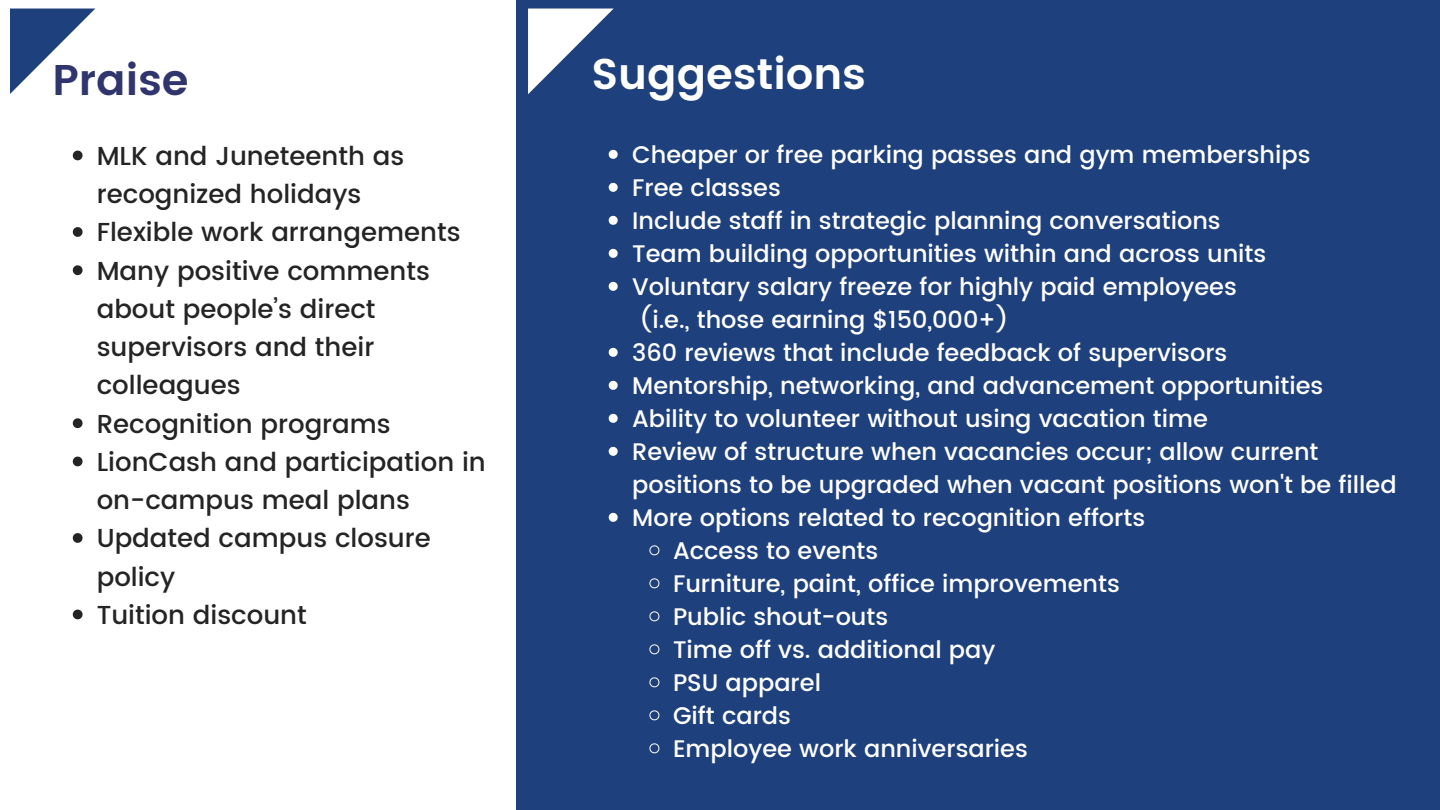
<style>
.page{position:relative;width:1440px;height:810px;background:#fff}
.page>*{position:absolute;margin:0;border:0;box-sizing:border-box;transform-origin:0 0}
.t1{font:600 43px "Poppins";color:#fff}
.t2{font:600 43px "Poppins";color:#31356e}
.t3{font:500 26px/38.2px "Poppins";color:#242424}
.t4{font:500 24px/33px "Poppins";color:#fff}
</style>
<div class="page">
<div style="left:517px;top:0;width:923px;height:810px;background:#1e407c"></div>
<svg style="left:73px;top:151px;width:10px;height:9px"></svg>
<svg style="left:73px;top:227px;width:10px;height:10px"></svg>
<svg style="left:73px;top:265px;width:10px;height:10px"></svg>
<svg style="left:73px;top:418px;width:10px;height:10px"></svg>
<svg style="left:73px;top:457px;width:10px;height:9px"></svg>
<svg style="left:73px;top:533px;width:10px;height:10px"></svg>
<svg style="left:73px;top:610px;width:10px;height:9px"></svg>
<svg style="left:609px;top:150px;width:9px;height:9px"></svg>
<svg style="left:609px;top:183px;width:9px;height:9px"></svg>
<svg style="left:609px;top:216px;width:9px;height:9px"></svg>
<svg style="left:609px;top:249px;width:9px;height:9px"></svg>
<svg style="left:609px;top:282px;width:9px;height:9px"></svg>
<svg style="left:609px;top:348px;width:9px;height:9px"></svg>
<svg style="left:609px;top:381px;width:9px;height:9px"></svg>
<svg style="left:609px;top:414px;width:9px;height:9px"></svg>
<svg style="left:609px;top:447px;width:9px;height:9px"></svg>
<svg style="left:609px;top:513px;width:9px;height:9px"></svg>
<svg style="left:649px;top:545px;width:11px;height:11px"></svg>
<svg style="left:649px;top:578px;width:11px;height:11px"></svg>
<svg style="left:649px;top:611px;width:11px;height:11px"></svg>
<svg style="left:649px;top:644px;width:11px;height:11px"></svg>
<svg style="left:649px;top:677px;width:11px;height:11px"></svg>
<svg style="left:649px;top:710px;width:11px;height:11px"></svg>
<svg style="left:649px;top:743px;width:11px;height:11px"></svg>
<svg style="left:10px;top:9px;width:85px;height:85px"></svg>
<svg style="left:528px;top:9px;width:85px;height:85px"></svg>
<p class="t2" style="left:53px;top:55px;width:138px">Praise</p>
<p class="t3" style="left:97px;top:137px;width:309px">MLK and Juneteenth as recognized holidays</p>
<p class="t3" style="left:97px;top:213px;width:365px">Flexible work arrangements</p>
<p class="t3" style="left:97px;top:252px;width:335px">Many positive comments about people’s direct supervisors and their colleagues</p>
<p class="t3" style="left:97px;top:405px;width:296px">Recognition programs</p>
<p class="t3" style="left:97px;top:443px;width:391px">LionCash and participation in on-campus meal plans</p>
<p class="t3" style="left:97px;top:519px;width:336px">Updated campus closure policy</p>
<p class="t3" style="left:97px;top:596px;width:212px">Tuition discount</p>
<p class="t1" style="left:591px;top:49px;width:276px">Suggestions</p>
<p class="t4" style="left:632px;top:139px;width:680px">Cheaper or free parking passes and gym memberships</p>
<p class="t4" style="left:632px;top:172px;width:150px">Free classes</p>
<p class="t4" style="left:632px;top:205px;width:590px">Include staff in strategic planning conversations</p>
<p class="t4" style="left:632px;top:238px;width:636px">Team building opportunities within and across units</p>
<p class="t4" style="left:632px;top:271px;width:606px">Voluntary salary freeze for highly paid employees (i.e., those earning $150,000+)</p>
<p class="t4" style="left:632px;top:337px;width:597px">360 reviews that include feedback of supervisors</p>
<p class="t4" style="left:632px;top:370px;width:693px">Mentorship, networking, and advancement opportunities</p>
<p class="t4" style="left:632px;top:403px;width:577px">Ability to volunteer without using vacation time</p>
<p class="t4" style="left:632px;top:436px;width:766px">Review of structure when vacancies occur; allow current positions to be upgraded when vacant positions won't be filled</p>
<p class="t4" style="left:632px;top:502px;width:515px">More options related to recognition efforts</p>
<p class="t4" style="left:673px;top:535px;width:207px">Access to events</p>
<p class="t4" style="left:673px;top:568px;width:448px">Furniture, paint, office improvements</p>
<p class="t4" style="left:673px;top:601px;width:217px">Public shout-outs</p>
<p class="t4" style="left:673px;top:634px;width:324px">Time off vs. additional pay</p>
<p class="t4" style="left:673px;top:667px;width:149px">PSU apparel</p>
<p class="t4" style="left:673px;top:700px;width:119px">Gift cards</p>
<p class="t4" style="left:673px;top:733px;width:356px">Employee work anniversaries</p>
</div>
